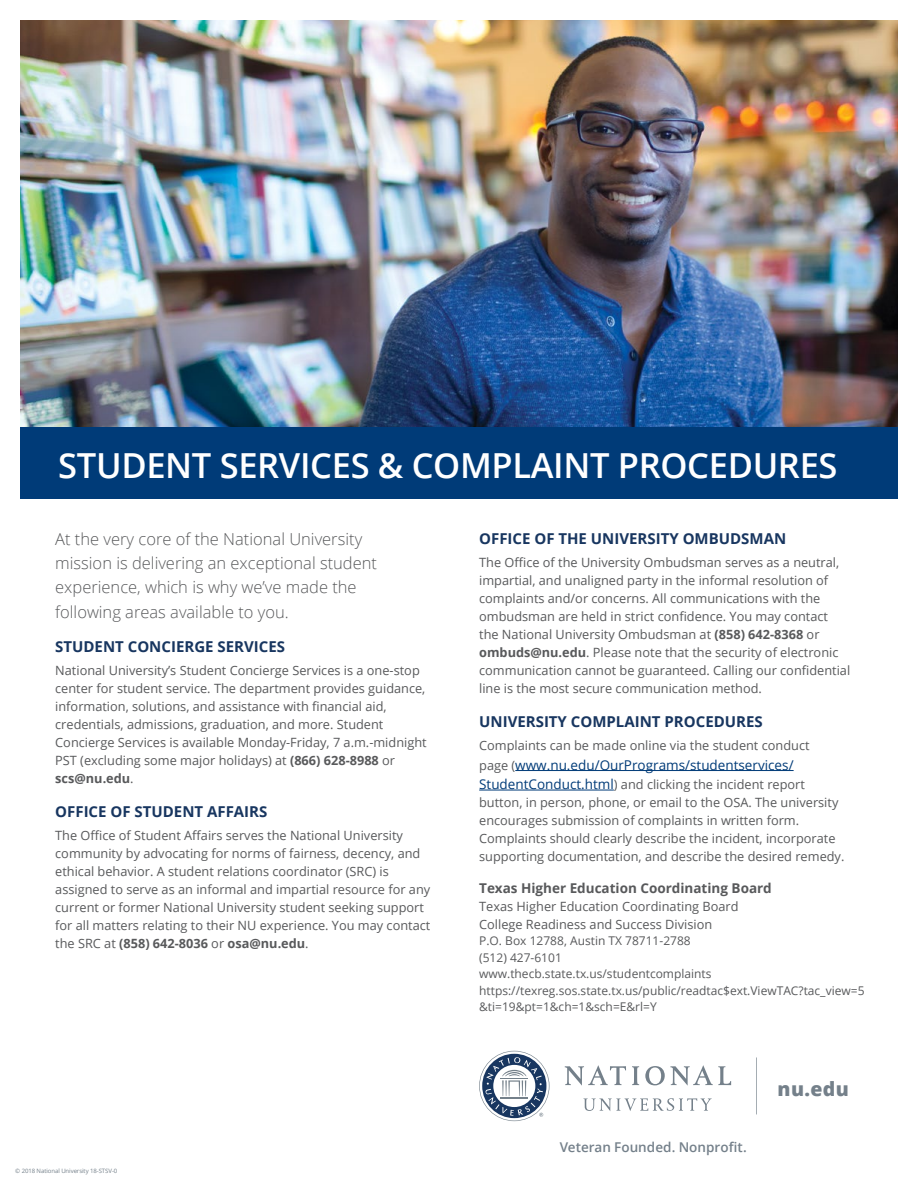
<style>
.page{position:relative;width:918px;height:1188px;background:#fff}
.page>*{position:absolute;margin:0;border:0;box-sizing:border-box;transform-origin:0 0}
.t1{font:600 34.5px "Open Sans";letter-spacing:-.01em;color:#fff}
.t2{font:800 19.5px "Open Sans";color:#74808a}
.t3{font:300 16.5px/24px "Open Sans";color:#58595b}
.t4{font:700 15px "Open Sans";color:#183660}
.t5{font:13.5px "Open Sans";color:#003b78}
.t6{font:700 13.5px "Open Sans";color:#58595b}
.t7{font:600 13.5px "Open Sans";color:#74808a}
.t8{font:12.75px/18px "Open Sans";color:#58595b}
.t9{font:12px/16.5px "Open Sans";color:#58595b}
.t10{font:6px "Open Sans";letter-spacing:-.01em;color:#74808a}
.s1{font-weight:700}
.s2{font-size:12.75px;color:#58595b}
.s3{font-size:13.5px;color:#003b78}
</style>
<div class="page">
<img style="left:20px;top:20px;width:878px;height:408px">
<hr style="left:515px;top:770px;width:279px;height:1px;background:#003b78">
<hr style="left:479px;top:790px;width:135px;height:1px;background:#003b78">
<div style="left:20px;top:428px;width:878px;height:71px;background:#003b78"></div>
<svg style="left:565px;top:1065px;width:61px;height:21px"></svg>
<svg style="left:632px;top:1066px;width:7px;height:19px"></svg>
<svg style="left:645px;top:1065px;width:86px;height:21px"></svg>
<svg style="left:583px;top:1098px;width:129px;height:13px"></svg>
<svg style="left:479px;top:1051px;width:70px;height:70px"></svg>
<svg style="left:756px;top:1057px;width:1px;height:58px"></svg>
<h1 class="t1" style="left:58px;top:442px;width:781px">STUDENT SERVICES &amp; COMPLAINT PROCEDURES</h1>
<p class="t3" style="left:55px;top:527px;width:323px">At the very core of the National University mission is delivering an exceptional student experience, which is why we’ve made the following areas available to you.</p>
<p class="t4" style="left:55px;top:636px;width:231px">STUDENT CONCIERGE SERVICES</p>
<p class="t8" style="left:55px;top:661px;width:373px">National University’s Student Concierge Services is a one-stop center for student service. The department provides guidance, information, solutions, and assistance with financial aid, credentials, admissions, graduation, and more. Student Concierge Services is available Monday-Friday, 7 a.m.-midnight PST (excluding some major holidays) at <span class="s1">(866) 628-8988</span> or <span class="s1">scs@nu.edu</span>.</p>
<p class="t4" style="left:55px;top:801px;width:214px">OFFICE OF STUDENT AFFAIRS</p>
<p class="t8" style="left:55px;top:826px;width:377px">The Office of Student Affairs serves the National University community by advocating for norms of fairness, decency, and ethical behavior. A student relations coordinator (SRC) is assigned to serve as an informal and impartial resource for any current or former National University student seeking support for all matters relating to their NU experience. You may contact the SRC at <span class="s1">(858) 642-8036</span> or <span class="s1">osa@nu.edu</span>.</p>
<p class="t10" style="left:15px;top:1167px;width:104px">© 2018 National University 18-STSV-0</p>
<p class="t4" style="left:479px;top:528px;width:309px">OFFICE OF THE UNIVERSITY OMBUDSMAN</p>
<p class="t8" style="left:479px;top:553px;width:373px">The Office of the University Ombudsman serves as a neutral, impartial, and unaligned party in the informal resolution of complaints and/or concerns. All communications with the ombudsman are held in strict confidence. You may contact the National University Ombudsman at <span class="s1">(858) 642-8368</span> or <span class="s1">ombuds@nu.edu</span>. Please note that the security of electronic communication cannot be guaranteed. Calling our confidential line is the most secure communication method.</p>
<p class="t4" style="left:479px;top:711px;width:285px">UNIVERSITY COMPLAINT PROCEDURES</p>
<p class="t8" style="left:479px;top:736px;width:332px">Complaints can be made online via the student conduct</p>
<p class="t5" style="left:479px;top:755px;width:316px"><span class="s2">page (</span>www.nu.edu/OurPrograms/studentservices/</p>
<p class="t8" style="left:479px;top:775px;width:367px"><span class="s3">StudentConduct.html</span>) and clicking the incident report button, in person, phone, or email to the OSA. The university encourages submission of complaints in written form.<br>Complaints should clearly describe the incident, incorporate supporting documentation, and describe the desired remedy.</p>
<p class="t6" style="left:479px;top:878px;width:294px">Texas Higher Education Coordinating Board</p>
<p class="t8" style="left:479px;top:897px;width:261px">Texas Higher Education Coordinating Board<br>College Readiness and Success Division</p>
<p class="t9" style="left:479px;top:932px;width:387px">P.O. Box 12788, Austin TX 78711-2788<br>(512) 427-6101<br>www.thecb.state.tx.us/studentcomplaints https://texreg.sos.state.tx.us/public/readtac$ext.ViewTAC?tac_view=5 &amp;ti=19&amp;pt=1&amp;ch=1&amp;sch=E&amp;rl=Y</p>
<p class="t7" style="left:560px;top:1138px;width:188px">Veteran Founded. Nonprofit.</p>
<h2 class="t2" style="left:778px;top:1074px;width:73px">nu.edu</h2>
</div>
